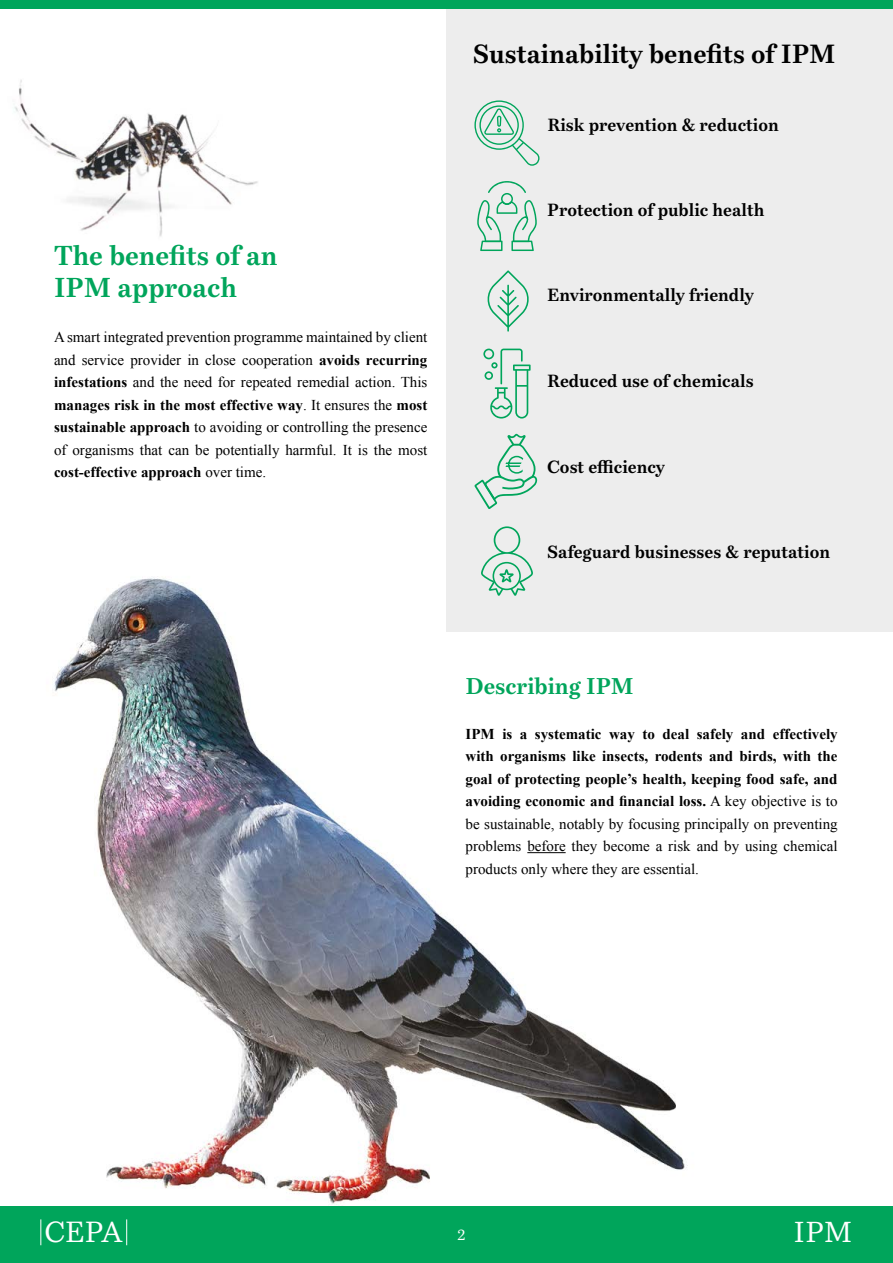
<style>
.page{position:relative;width:893px;height:1263px;background:#fff}
.page>*{position:absolute;margin:0;border:0;box-sizing:border-box;transform-origin:0 0}
.t1{font:28.8px "Bressay";color:#fff}
.t2{font:28.5px "Bressay";color:#fff}
.t3{font:700 27px/32.4px "Bressay";color:#00a55b}
.t4{font:700 25.95px "Bressay";color:#000}
.t5{font:700 22.5px "Bressay";color:#00a55b}
.t6{font:700 17.4px "Bressay";color:#000}
.t7{font:15px/22.5px "Times New Roman";color:#000;text-align:justify}
.t8{font:700 15px/22.5px "Times New Roman";color:#000;text-align:justify}
.t9{font:15px "Bressay";color:#fff}
.s1{font-weight:700}
.s2{font-weight:400}
</style>
<div class="page">
<img style="left:14px;top:80px;width:244px;height:157px">
<img style="left:54px;top:577px;width:806px;height:628px">
<hr style="left:527px;top:852px;width:39px;height:1px;background:#000">
<div style="left:446px;top:9px;width:447px;height:622px;background:#ededed"></div>
<svg style="left:474px;top:434px;width:63px;height:75px"></svg>
<svg style="left:483px;top:349px;width:48px;height:69px"></svg>
<svg style="left:477px;top:181px;width:60px;height:70px"></svg>
<svg style="left:474px;top:100px;width:66px;height:66px"></svg>
<svg style="left:487px;top:270px;width:42px;height:62px"></svg>
<svg style="left:481px;top:526px;width:52px;height:70px"></svg>
<div style="left:0;top:1206px;width:893px;height:57px;background:#00a55b"></div>
<svg style="left:126px;top:1219px;width:1px;height:26px"></svg>
<svg style="left:40px;top:1219px;width:1px;height:26px"></svg>
<div style="left:0;top:0;width:893px;height:9px;background:#00a55b"></div>
<p class="t4" style="left:473px;top:38px;width:364px">Sustainability benefits of IPM</p>
<p class="t6" style="left:547px;top:114px;width:233px">Risk prevention &amp; reduction</p>
<p class="t3" style="left:54px;top:239px;width:225px">The benefits of an<br>IPM approach</p>
<p class="t7" style="left:54px;top:326px;width:375px">A smart integrated prevention programme maintained by client and service provider in close cooperation <span class="s1">avoids recurring infestations</span> and the need for repeated remedial action. This <span class="s1">manages risk in the most effective way</span>. It ensures the <span class="s1">most sustainable approach</span> to avoiding or controlling the presence of organisms that can be potentially harmful. It is the most <span class="s1">cost-effective approach</span> over time.</p>
<p class="t6" style="left:547px;top:199px;width:219px">Protection of public health</p>
<p class="t6" style="left:547px;top:285px;width:208px">Environmentally friendly</p>
<p class="t6" style="left:547px;top:370px;width:208px">Reduced use of chemicals</p>
<p class="t6" style="left:547px;top:456px;width:119px">Cost efficiency</p>
<p class="t6" style="left:547px;top:542px;width:284px">Safeguard businesses &amp; reputation</p>
<p class="t5" style="left:466px;top:673px;width:170px">Describing IPM</p>
<p class="t8" style="left:466px;top:722px;width:374px">IPM is a systematic way to deal safely and effectively with organisms like insects, rodents and birds, with the goal of protecting people’s health, keeping food safe, and avoiding economic and financial loss. <span class="s2">A key objective is to be sustainable, notably by focusing principally on preventing problems before they become a risk and by using chemical products only where they are essential.</span></p>
<p class="t1" style="left:44px;top:1214px;width:79px">CEPA</p>
<p class="t9" style="left:457px;top:1226px;width:10px">2</p>
<p class="t2" style="left:793px;top:1214px;width:61px">IPM</p>
</div>
